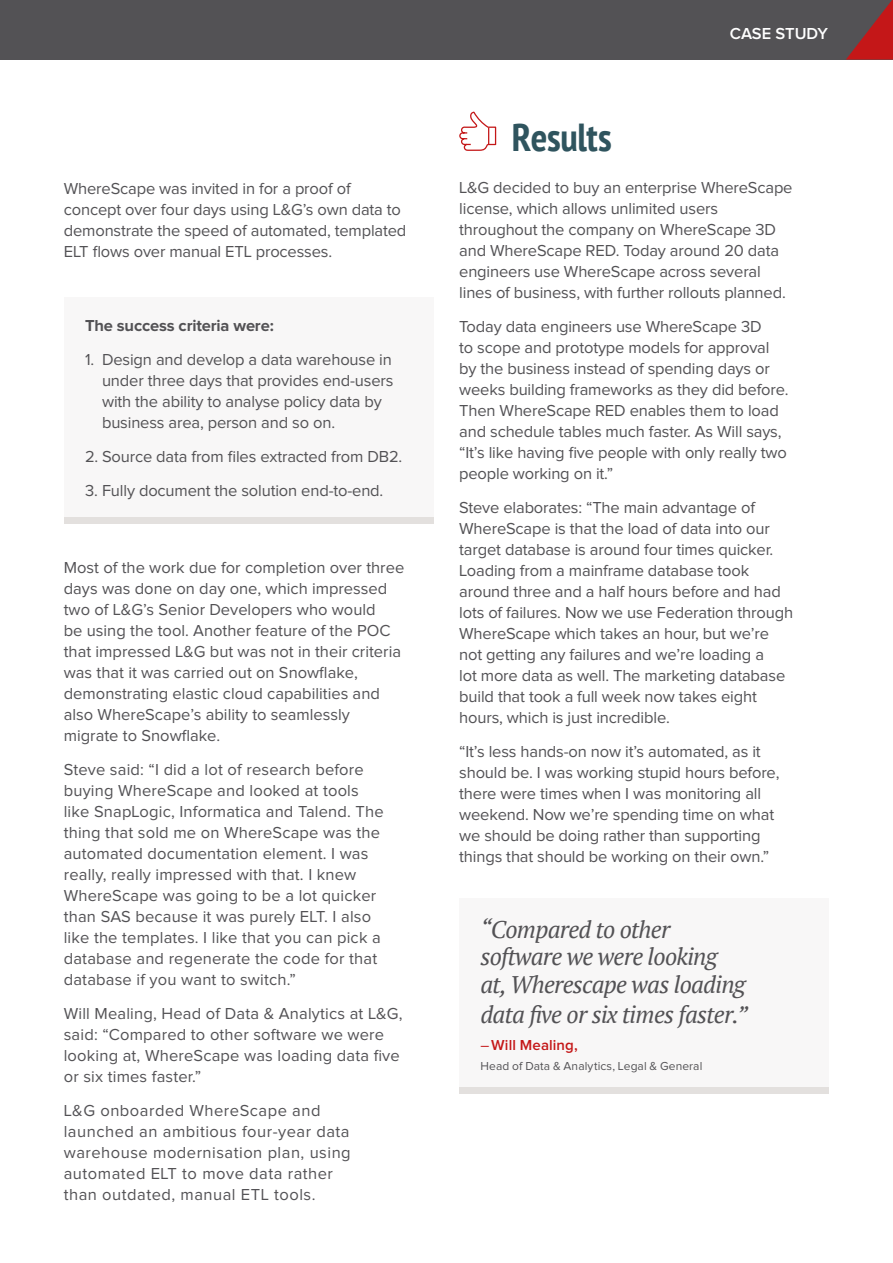
<style>
.page{position:relative;width:893px;height:1263px;background:#fff}
.page>*{position:absolute;margin:0;border:0;box-sizing:border-box;transform-origin:0 0}
.t1{font:700 condensed 39px "PT Sans";letter-spacing:-.01em;color:#2f545e}
.t2{font:italic 24px/27px "PT Serif";letter-spacing:-.03em;color:#535255}
.t3{font:16.5px/21px "Proxima Nova";letter-spacing:-.01em;color:#535255}
.t4{font:16.5px/21px "Proxima Nova";letter-spacing:.01em;color:#535255}
.t5{font:16.5px/21px "Proxima Nova";letter-spacing:.03em;color:#535255}
.t6{font:700 16.5px "Proxima Nova";letter-spacing:-.01em;color:#535255}
.t7{font:600 16.5px "Proxima Nova";letter-spacing:-.005em;color:#fff}
.t8{font:600 15px "Proxima Nova";letter-spacing:.005em;color:#c41718}
.t9{font:12px "Proxima Nova";letter-spacing:.005em;color:#535255}
.s1{font-weight:400}
</style>
<div class="page">
<div style="left:0;top:0;width:893px;height:60px;background:#535255"></div>
<svg style="left:846px;top:0;width:47px;height:60px"></svg>
<div style="left:459px;top:899px;width:370px;height:192px;background:#f8f7f7"></div>
<div style="left:459px;top:1087px;width:370px;height:7px;background:#e3e0de"></div>
<svg style="left:459px;top:111px;width:38px;height:40px"></svg>
<div style="left:64px;top:297px;width:370px;height:220px;background:#f8f7f7"></div>
<div style="left:64px;top:517px;width:370px;height:6px;background:#e3e0de"></div>
<p class="t3" style="left:64px;top:178px;width:344px">WhereScape was invited in for a proof of concept over four days using L&amp;G’s own data to demonstrate the speed of automated, templated ELT flows over manual ETL processes.</p>
<p class="t6" style="left:85px;top:318px;width:190px">The success criteria were:</p>
<p class="t3" style="left:102px;top:350px;width:293px;text-indent:-17px">1. Design and develop a data warehouse in under three days that provides end-users with the ability to analyse policy data by business area, person and so on.</p>
<p class="t3" style="left:85px;top:447px;width:319px">2. Source data from files extracted from DB2.</p>
<p class="t3" style="left:85px;top:480px;width:300px">3. Fully document the solution end-to-end.</p>
<p class="t3" style="left:64px;top:558px;width:342px">Most of the work due for completion over three days was done on day one, which impressed two of L&amp;G’s Senior Developers who would<br>be using the tool. Another feature of the POC that impressed L&amp;G but was not in their criteria was that it was carried out on Snowflake, demonstrating elastic cloud capabilities and also WhereScape’s ability to seamlessly migrate to Snowflake.</p>
<p class="t4" style="left:64px;top:760px;width:321px">Steve said: “I did a lot of research before buying WhereScape and looked at tools like SnapLogic, Informatica and Talend. The thing that sold me on WhereScape was the automated documentation element. I was really, really impressed with that. I knew WhereScape was going to be a lot quicker than SAS because it was purely ELT. I also like the templates. I like that you can pick a database and regenerate the code for that database if you want to switch.”</p>
<p class="t4" style="left:64px;top:1004px;width:340px">Will Mealing, Head of Data &amp; Analytics at L&amp;G, said: “Compared to other software we were looking at, WhereScape was loading data five or six times faster.”</p>
<p class="t5" style="left:64px;top:1100px;width:288px">L&amp;G onboarded WhereScape and launched an ambitious four-year data warehouse modernisation plan, using automated ELT to move data rather than outdated, manual ETL tools.</p>
<p class="t7" style="left:730px;top:26px;width:100px">CASE STUDY</p>
<h1 class="t1" style="left:512px;top:111px;width:101px">Results</h1>
<p class="t3" style="left:459px;top:178px;width:335px">L&amp;G decided to buy an enterprise WhereScape license, which allows unlimited users throughout the company on WhereScape 3D and WhereScape RED. Today around 20 data engineers use WhereScape across several lines of business, with further rollouts planned.</p>
<p class="t3" style="left:459px;top:317px;width:331px">Today data engineers use WhereScape 3D<br>to scope and prototype models for approval by the business instead of spending days or weeks building frameworks as they did before.<br>Then WhereScape RED enables them to load and schedule tables much faster. As Will says, “It’s like having five people with only really two people working on it.”</p>
<p class="t3" style="left:459px;top:497px;width:335px">Steve elaborates: “The main advantage of WhereScape is that the load of data into our target database is around four times quicker.<br>Loading from a mainframe database took around three and a half hours before and had lots of failures. Now we use Federation through WhereScape which takes an hour, but we’re not getting any failures and we’re loading a<br>lot more data as well. The marketing database build that took a full week now takes eight hours, which is just incredible.</p>
<p class="t3" style="left:459px;top:741px;width:322px">“It’s less hands-on now it’s automated, as it should be. I was working stupid hours before, there were times when I was monitoring all weekend. Now we’re spending time on what we should be doing rather than supporting things that should be working on their own.”</p>
<h2 class="t2" style="left:480px;top:916px;width:267px">“Compared to other software we were looking at, Wherescape was loading</h2>
<h2 class="t2" style="left:480px;top:1000px;width:269px">data five or six times faster.”</h2>
<p class="t8" style="left:480px;top:1038px;width:99px"><span class="s1">–</span>Will Mealing,</p>
<p class="t9" style="left:480px;top:1060px;width:223px">Head of Data &amp; Analytics, Legal &amp; General</p>
</div>
